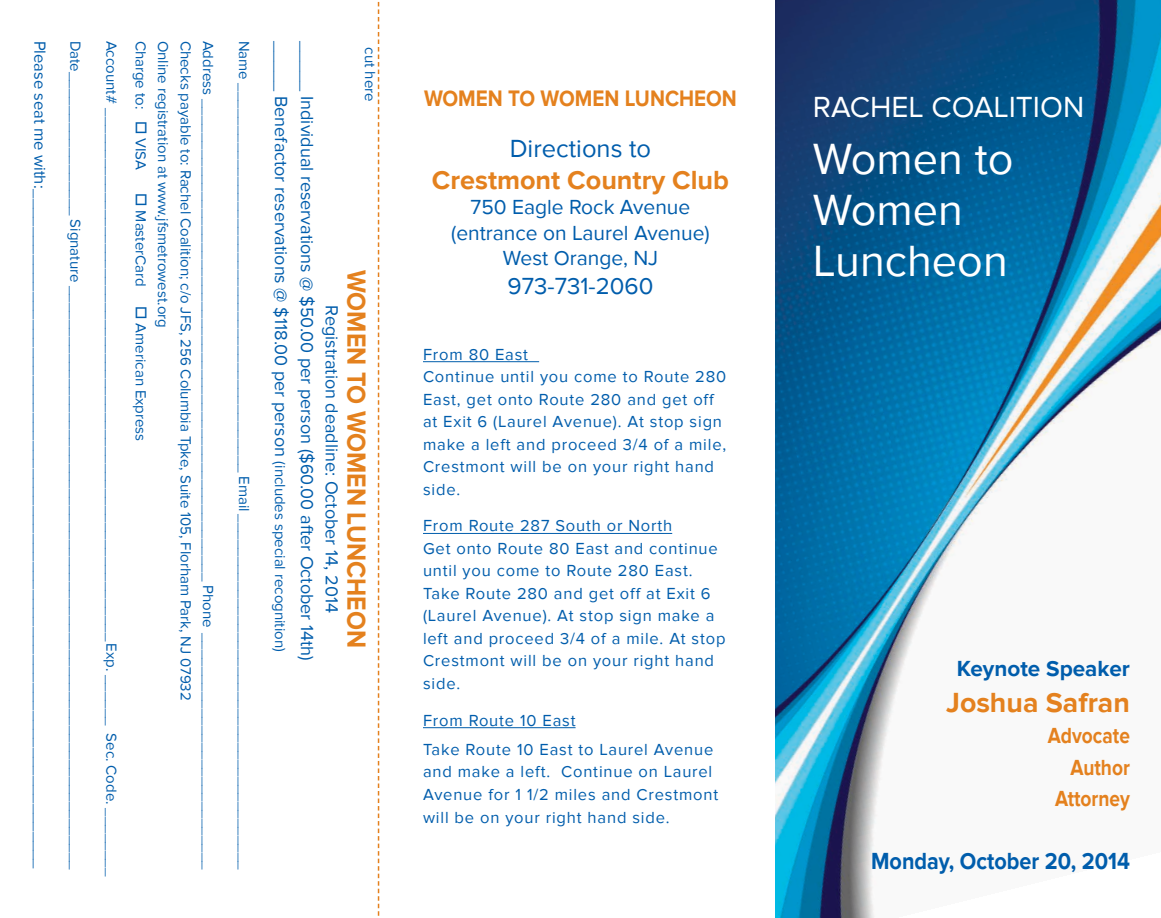
<style>
.page{position:relative;width:1161px;height:918px;background:#fff}
.page>*{position:absolute;margin:0;border:0;box-sizing:border-box;transform-origin:0 0}
.t1{font:45px/51px "Proxima Nova";color:#fff}
.t2{font:30px "Proxima Nova";color:#fff}
.t3{font:700 28.5px "Proxima Nova";color:#e4811e}
.t4{font:700 27px "Proxima Nova";color:#e4811e;scale:.92 1}
.t5{font:700 27px "Proxima Nova";color:#e4811e}
.t6{font:25.5px "Proxima Nova";color:#005dac}
.t7{font:700 24px "Proxima Nova";color:#005dac;scale:.9 1}
.t8{font:24px "Proxima Nova";color:#005dac}
.t9{font:700 23.1px "Proxima Nova";color:#e4811e;scale:.89 1}
.t10{font:700 22.5px/31.5px "Proxima Nova";color:#e4811e;text-align:right;scale:.85 1}
.t11{font:700 22.5px "Proxima Nova";color:#005dac}
.t12{font:21px/25.2px "Proxima Nova";color:#005dac;text-align:center}
.t13{font:18px "Proxima Nova";color:#005dac}
.t14{font:16.5px/22.5px "Proxima Nova";letter-spacing:.05em;color:#005dac}
.t15{font:16.5px "Proxima Nova";color:#005dac}
.t16{font:15px/29.2px "Proxima Nova";color:#005dac}
</style>
<div class="page">
<img style="left:775px;top:0;width:386px;height:918px">
<svg style="left:378px;top:1px;width:1px;height:915px"></svg>
<hr style="left:423px;top:361px;width:116px;height:1px;background:#005dac">
<hr style="left:423px;top:533px;width:249px;height:1px;background:#005dac">
<hr style="left:423px;top:727px;width:153px;height:1px;background:#005dac">
<p class="t15" style="left:50px;top:40px;width:830px;rotate:90deg">Please seat me with:_________________________________________________________________________</p>
<p class="t16" style="left:90px;top:41px;width:831px;rotate:90deg">Date_________________ Signature _____________________________________________________________________</p>
<p class="t16" style="left:155px;top:41px;width:837px;text-indent:266px;rotate:90deg">□ American Express<br>Account# _______________________________________________________________Exp. ______ Sec. Code. ________</p>
<p class="t16" style="left:155px;top:41px;width:70px;rotate:90deg">Charge to:</p>
<p class="t16" style="left:178px;top:41px;width:289px;rotate:90deg">Online registration at www.jfsmetrowest.org</p>
<p class="t16" style="left:200px;top:41px;width:662px;rotate:90deg">Checks payable to: Rachel Coalition; c/o JFS, 256 Columbia Tpke, Suite 105, Florham Park, NJ 07932</p>
<p class="t16" style="left:155px;top:121px;width:51px;rotate:90deg">□ VISA</p>
<p class="t16" style="left:155px;top:193px;width:95px;rotate:90deg">□ MasterCard</p>
<p class="t16" style="left:223px;top:41px;width:831px;rotate:90deg">Address _________________________________________________________ Phone ____________________________</p>
<p class="t16" style="left:259px;top:41px;width:831px;rotate:90deg">Name ______________________________________________ Email __________________________________________</p>
<p class="t13" style="left:292px;top:41px;width:418px;rotate:90deg">_____ Benefactor reservations @ $118.00 per person</p>
<p class="t13" style="left:317px;top:41px;width:622px;rotate:90deg">_____ Individual reservations @ $50.00 per person ($60.00 after October 14th)</p>
<p class="t13" style="left:342px;top:305px;width:309px;rotate:90deg">Registration deadline: October 14, 2014</p>
<p class="t16" style="left:295px;top:461px;width:192px;rotate:90deg">(includes special recognition)</p>
<p class="t16" style="left:384px;top:47px;width:56px;rotate:90deg">cut here</p>
<h3 class="t4" style="left:372px;top:270px;width:412px;rotate:90deg">WOMEN TO WOMEN LUNCHEON</h3>
<h3 class="t9" style="left:424px;top:85px;width:353px">WOMEN TO WOMEN LUNCHEON</h3>
<h3 class="t6" style="left:510px;top:134px;width:143px">Directions to</h3>
<h3 class="t5" style="left:432px;top:165px;width:299px">Crestmont Country Club</h3>
<h3 class="t12" style="left:451px;top:195px;width:260px">750 Eagle Rock Avenue (entrance on Laurel Avenue)<br>West Orange, NJ</h3>
<h3 class="t8" style="left:508px;top:272px;width:147px">973-731-2060</h3>
<p class="t14" style="left:423px;top:343px;width:305px">From 80 East<br>Continue until you come to Route 280<br>East, get onto Route 280 and get off at Exit 6 (Laurel Avenue). At stop sign make a left and proceed 3/4 of a mile,<br>Crestmont will be on your right hand side.</p>
<p class="t14" style="left:423px;top:515px;width:304px">From Route 287 South or North<br>Get onto Route 80 East and continue until you come to Route 280 East.<br>Take Route 280 and get off at Exit 6 (Laurel Avenue). At stop sign make a left and proceed 3/4 of a mile. At stop<br>Crestmont will be on your right hand side.</p>
<p class="t14" style="left:423px;top:706px;width:292px;line-height:29.2px">From Route 10 East<br>Take Route 10 East to Laurel Avenue</p>
<p class="t14" style="left:423px;top:761px;width:297px">and make a left. Continue on Laurel<br>Avenue for 1 1/2 miles and Crestmont will be on your right hand side.</p>
<h2 class="t2" style="left:813px;top:89px;width:273px">RACHEL COALITION</h2>
<h1 class="t1" style="left:813px;top:135px;width:202px">Women to<br>Women<br>Luncheon</h1>
<h3 class="t11" style="left:957px;top:655px;width:175px">Keynote Speaker</h3>
<h3 class="t3" style="left:946px;top:686px;width:185px">Joshua Safran</h3>
<h3 class="t10" style="left:1048px;top:720px;width:98px">Advocate<br>Author<br>Attorney</h3>
<h3 class="t7" style="left:871px;top:847px;width:289px">Monday, October 20, 2014</h3>
</div>
